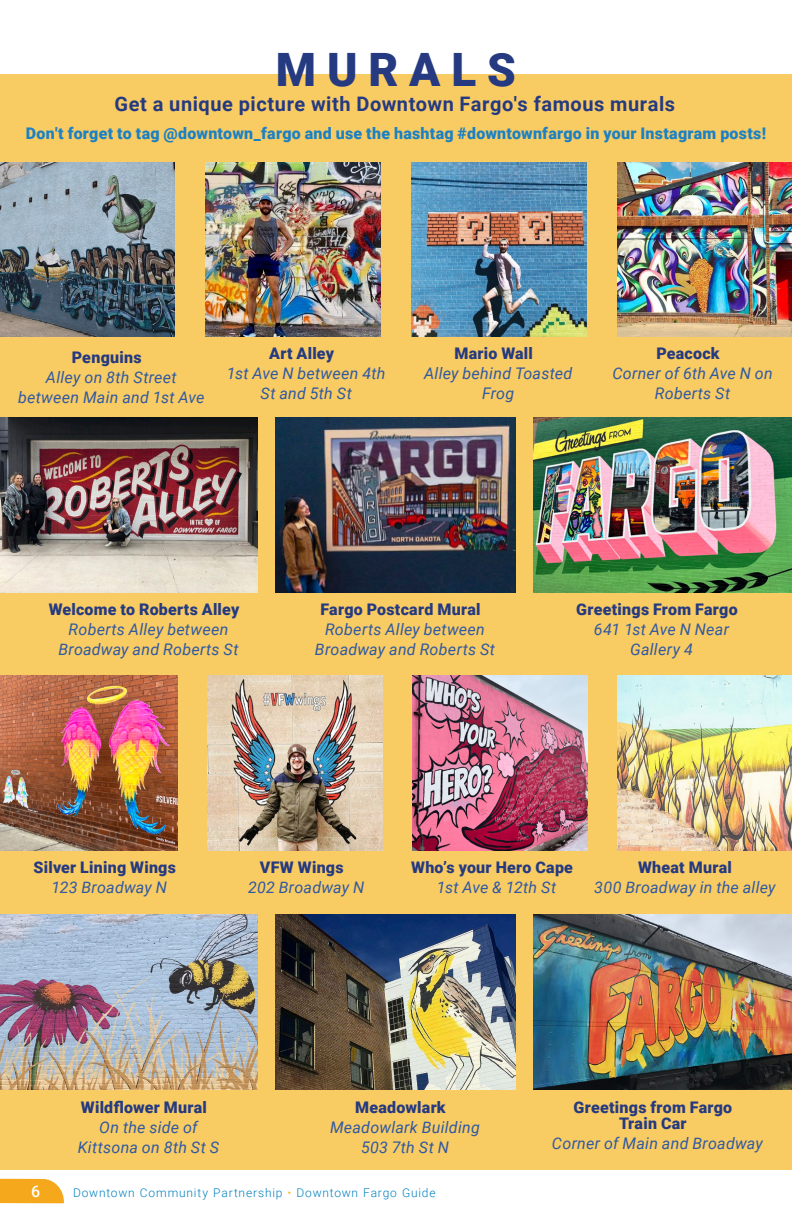
<style>
.page{position:relative;width:792px;height:1224px;background:#fff}
.page>*{position:absolute;margin:0;border:0;box-sizing:border-box;transform-origin:0 0}
.t1{font:900 46px "Roboto";letter-spacing:.235em;color:#253a80}
.slab_subheads{font:700 20px "Roboto";letter-spacing:.03em;color:#253a80}
.Address_-_Stay___Pla{font:italic 16px/20px "Roboto";letter-spacing:.015em;color:#3059a1;text-align:center}
.Business_Name_-_Stay{font:900 16px/16px "Roboto";letter-spacing:.015em;color:#253a80;text-align:center}
.Business_Name_-_Stay-2{font:900 16px "Roboto";letter-spacing:.015em;color:#1b81c4}
.Business_Name_-_Stay-3{font:italic 16px/20px "Roboto";letter-spacing:.015em;color:#3059a1;text-align:center}
.t2{font:500 16px "Roboto";color:#fff}
.t3{font:300 12px "Roboto";letter-spacing:.07em;color:#0082bf}
.s1{font-weight:900;font-style:normal;color:#253a80}
.s2{color:#fdbd1d}
</style>
<div class="page">
<svg style="left:0;top:1178px;width:64px;height:25px;background:#f6b033"></svg>
<div style="left:0;top:75px;width:792px;height:1095px;background:#f9cb63"></div>
<img style="left:0;top:915px;width:258px;height:174px">
<img style="left:275px;top:915px;width:241px;height:174px">
<img style="left:534px;top:915px;width:258px;height:174px">
<img style="left:0;top:162px;width:175px;height:175px">
<img style="left:0;top:418px;width:258px;height:175px">
<img style="left:0;top:676px;width:177px;height:175px">
<img style="left:206px;top:162px;width:174px;height:175px">
<img style="left:275px;top:418px;width:241px;height:175px">
<img style="left:208px;top:676px;width:174px;height:175px">
<img style="left:412px;top:162px;width:174px;height:175px">
<img style="left:534px;top:418px;width:258px;height:175px">
<img style="left:412px;top:676px;width:175px;height:175px">
<img style="left:617px;top:162px;width:175px;height:175px">
<img style="left:617px;top:676px;width:175px;height:175px">
<p class="t1" style="left:276px;top:38px;width:242px">MURALS</p>
<p class="slab_subheads" style="left:114px;top:90px;width:562px">Get a unique picture with Downtown Fargo's famous murals</p>
<p class="Business_Name_-_Stay-2" style="left:26px;top:122px;width:742px">Don't forget to tag @downtown_fargo and use the hashtag #downtownfargo in your Instagram posts!</p>
<p class="Business_Name_-_Stay" style="left:72px;top:348px;width:71px">Penguins</p>
<p class="Address_-_Stay___Pla" style="left:18px;top:366px;width:188px">Alley on 8th Street between Main and 1st Ave</p>
<p class="Business_Name_-_Stay" style="left:269px;top:344px;width:66px">Art Alley</p>
<p class="Address_-_Stay___Pla" style="left:227px;top:362px;width:160px">1st Ave N between 4th<br>St and 5th St</p>
<p class="Business_Name_-_Stay" style="left:454px;top:344px;width:80px">Mario Wall</p>
<p class="Address_-_Stay___Pla" style="left:424px;top:362px;width:150px">Alley behind Toasted<br>Frog</p>
<p class="Business_Name_-_Stay" style="left:656px;top:344px;width:65px">Peacock</p>
<p class="Address_-_Stay___Pla" style="left:612px;top:362px;width:162px">Corner of 6th Ave N on<br>Roberts St</p>
<p class="Business_Name_-_Stay" style="left:49px;top:600px;width:192px">Welcome to Roberts Alley</p>
<p class="Address_-_Stay___Pla" style="left:58px;top:618px;width:182px">Roberts Alley between<br>Broadway and Roberts St</p>
<p class="Business_Name_-_Stay" style="left:320px;top:600px;width:162px">Fargo Postcard Mural</p>
<p class="Address_-_Stay___Pla" style="left:315px;top:618px;width:182px">Roberts Alley between<br>Broadway and Roberts St</p>
<p class="Business_Name_-_Stay" style="left:576px;top:600px;width:163px">Greetings From Fargo</p>
<p class="Address_-_Stay___Pla" style="left:594px;top:618px;width:137px">641 1st Ave N Near<br>Gallery 4</p>
<p class="Business_Name_-_Stay" style="left:34px;top:858px;width:144px">Silver Lining Wings</p>
<p class="Address_-_Stay___Pla" style="left:52px;top:876px;width:117px">123 Broadway N</p>
<p class="Business_Name_-_Stay" style="left:260px;top:858px;width:85px">VFW Wings</p>
<p class="Address_-_Stay___Pla" style="left:248px;top:876px;width:118px">202 Broadway N</p>
<p class="Business_Name_-_Stay" style="left:411px;top:858px;width:163px">Who’s your Hero Cape</p>
<p class="Address_-_Stay___Pla" style="left:437px;top:876px;width:121px">1st Ave &amp; 12th St</p>
<p class="Business_Name_-_Stay-3" style="left:594px;top:856px;width:183px"><span class="s1">Wheat Mural<br></span>300 Broadway in the alley</p>
<p class="Business_Name_-_Stay" style="left:81px;top:1098px;width:128px">Wildflower Mural</p>
<p class="Address_-_Stay___Pla" style="left:78px;top:1116px;width:143px">On the side of<br>Kittsona on 8th St S</p>
<p class="Business_Name_-_Stay" style="left:355px;top:1098px;width:92px">Meadowlark</p>
<p class="Address_-_Stay___Pla" style="left:330px;top:1116px;width:151px">Meadowlark Building<br>503 7th St N</p>
<p class="Business_Name_-_Stay" style="left:574px;top:1099px;width:160px">Greetings from Fargo<br>Train Car</p>
<p class="Address_-_Stay___Pla" style="left:552px;top:1133px;width:212px">Corner of Main and Broadway</p>
<p class="t2" style="left:31px;top:1180px;width:11px">6</p>
<p class="t3" style="left:73px;top:1184px;width:364px">Downtown Community Partnership <span class="s2">•</span> Downtown Fargo Guide</p>
</div>
